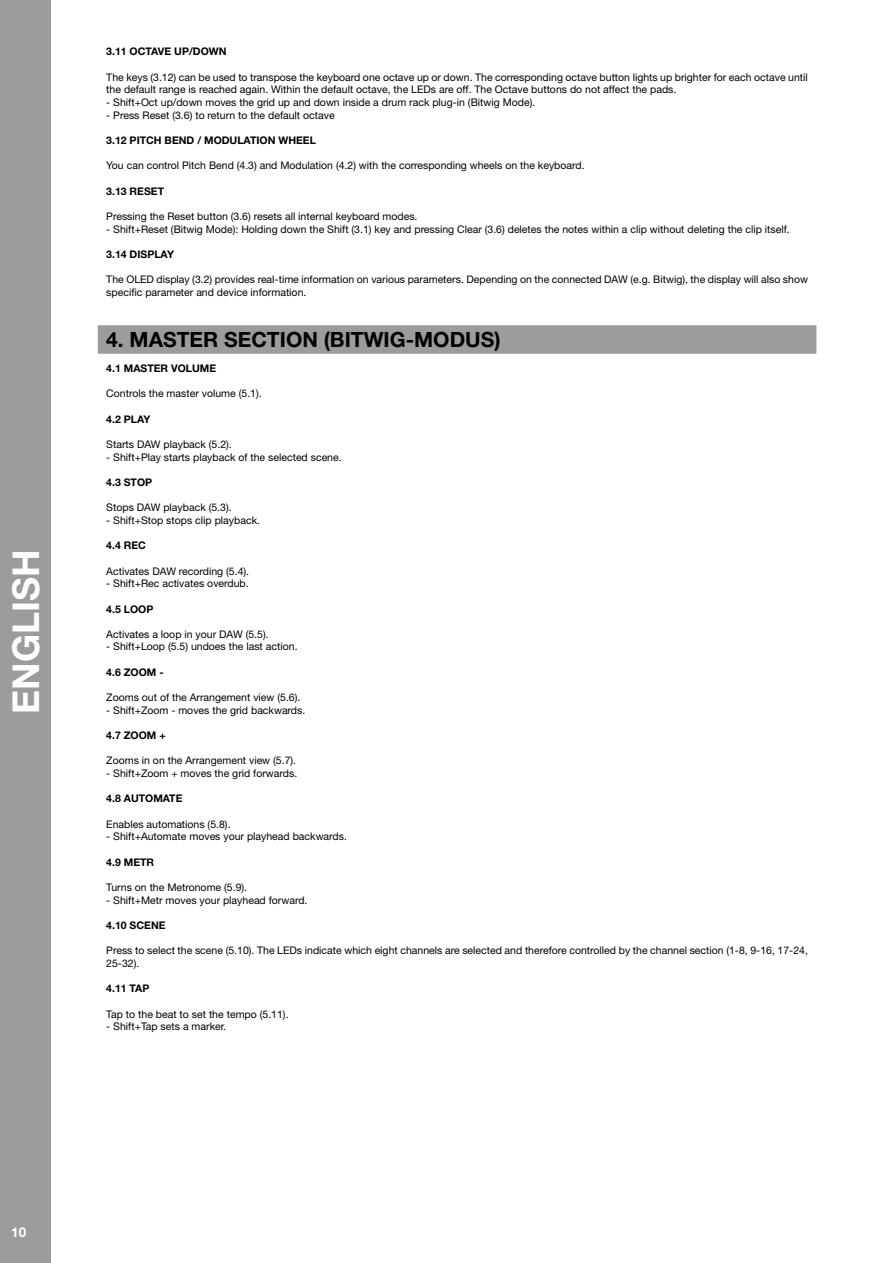
<style>
.page{position:relative;width:893px;height:1263px;background:#fff}
.page>*{position:absolute;margin:0;border:0;box-sizing:border-box;transform-origin:0 0}
.t1{font:700 37.2px "Helvetica Neue LT Std";color:#fff}
.HEADLINE_BALKEN{font:700 21px "Helvetica Neue LT Std";color:#000}
.t2{font:700 13.5px "Helvetica Neue LT Std";color:#fff}
.FLIESSTEXT{font:10.5px/12.6px "Helvetica Neue LT Std";color:#000}
.Inhalt{font:10.5px/12.6px "Helvetica Neue LT Std";color:#000}
.HEADLINE{font:700 10.5px "Helvetica Neue LT Std";color:#000}
</style>
<div class="page">
<div style="left:0;top:0;width:51px;height:1263px;background:#9c9c9c"></div>
<div style="left:98px;top:325px;width:718px;height:29px;background:#9c9c9c"></div>
<h1 class="t1" style="left:3px;top:714px;width:166px;rotate:-90deg">ENGLISH</h1>
<p class="HEADLINE" style="left:106px;top:45px;width:122px">3.11 OCTAVE UP/DOWN</p>
<p class="FLIESSTEXT" style="left:106px;top:70px;width:703px">The keys (3.12) can be used to transpose the keyboard one octave up or down. The corresponding octave button lights up brighter for each octave until the default range is reached again. Within the default octave, the LEDs are off. The Octave buttons do not affect the pads.</p>
<p class="FLIESSTEXT" style="left:106px;top:96px;width:431px">- Shift+Oct up/down moves the grid up and down inside a drum rack plug-in (Bitwig Mode).</p>
<p class="FLIESSTEXT" style="left:106px;top:108px;width:230px">- Press Reset (3.6) to return to the default octave</p>
<p class="HEADLINE" style="left:106px;top:134px;width:211px">3.12 PITCH BEND / MODULATION WHEEL</p>
<p class="FLIESSTEXT" style="left:106px;top:159px;width:480px">You can control Pitch Bend (4.3) and Modulation (4.2) with the corresponding wheels on the keyboard.</p>
<p class="HEADLINE" style="left:106px;top:184px;width:59px">3.13 RESET</p>
<p class="FLIESSTEXT" style="left:106px;top:210px;width:313px">Pressing the Reset button (3.6) resets all internal keyboard modes.</p>
<p class="FLIESSTEXT" style="left:106px;top:222px;width:685px">- Shift+Reset (Bitwig Mode): Holding down the Shift (3.1) key and pressing Clear (3.6) deletes the notes within a clip without deleting the clip itself.</p>
<p class="HEADLINE" style="left:106px;top:248px;width:69px">3.14 DISPLAY</p>
<p class="FLIESSTEXT" style="left:106px;top:273px;width:703px">The OLED display (3.2) provides real-time information on various parameters. Depending on the connected DAW (e.g. Bitwig), the display will also show specific parameter and device information.</p>
<p class="HEADLINE_BALKEN" style="left:106px;top:326px;width:396px">4. MASTER SECTION (BITWIG-MODUS)</p>
<p class="HEADLINE" style="left:106px;top:362px;width:111px">4.1 MASTER VOLUME</p>
<p class="Inhalt" style="left:106px;top:387px;width:157px">Controls the master volume (5.1).</p>
<p class="HEADLINE" style="left:106px;top:412px;width:46px">4.2 PLAY</p>
<p class="Inhalt" style="left:106px;top:438px;width:127px">Starts DAW playback (5.2).</p>
<p class="Inhalt" style="left:106px;top:450px;width:237px">- Shift+Play starts playback of the selected scene.</p>
<p class="HEADLINE" style="left:106px;top:476px;width:47px">4.3 STOP</p>
<p class="Inhalt" style="left:106px;top:501px;width:127px">Stops DAW playback (5.3).</p>
<p class="Inhalt" style="left:106px;top:514px;width:155px">- Shift+Stop stops clip playback.</p>
<p class="HEADLINE" style="left:106px;top:539px;width:41px">4.4 REC</p>
<p class="Inhalt" style="left:106px;top:564px;width:144px">Activates DAW recording (5.4).</p>
<p class="Inhalt" style="left:106px;top:577px;width:144px">- Shift+Rec activates overdub.</p>
<p class="HEADLINE" style="left:106px;top:602px;width:49px">4.5 LOOP</p>
<p class="Inhalt" style="left:106px;top:628px;width:164px">Activates a loop in your DAW (5.5).</p>
<p class="Inhalt" style="left:106px;top:640px;width:193px">- Shift+Loop (5.5) undoes the last action.</p>
<p class="HEADLINE" style="left:106px;top:666px;width:59px">4.6 ZOOM -</p>
<p class="Inhalt" style="left:106px;top:691px;width:196px">Zooms out of the Arrangement view (5.6).</p>
<p class="Inhalt" style="left:106px;top:704px;width:201px">- Shift+Zoom - moves the grid backwards.</p>
<p class="HEADLINE" style="left:106px;top:729px;width:61px">4.7 ZOOM +</p>
<p class="Inhalt" style="left:106px;top:754px;width:191px">Zooms in on the Arrangement view (5.7).</p>
<p class="Inhalt" style="left:106px;top:767px;width:192px">- Shift+Zoom + moves the grid forwards.</p>
<p class="HEADLINE" style="left:106px;top:792px;width:78px">4.8 AUTOMATE</p>
<p class="Inhalt" style="left:106px;top:818px;width:126px">Enables automations (5.8).</p>
<p class="Inhalt" style="left:106px;top:830px;width:242px">- Shift+Automate moves your playhead backwards.</p>
<p class="HEADLINE" style="left:106px;top:855px;width:49px">4.9 METR</p>
<p class="Inhalt" style="left:106px;top:881px;width:142px">Turns on the Metronome (5.9).</p>
<p class="Inhalt" style="left:106px;top:894px;width:203px">- Shift+Metr moves your playhead forward.</p>
<p class="HEADLINE" style="left:106px;top:919px;width:61px">4.10 SCENE</p>
<p class="Inhalt" style="left:106px;top:944px;width:703px">Press to select the scene (5.10). The LEDs indicate which eight channels are selected and therefore controlled by the channel section (1-8, 9-16, 17-24,<br>25-32).</p>
<p class="HEADLINE" style="left:106px;top:982px;width:45px">4.11 TAP</p>
<p class="Inhalt" style="left:106px;top:1008px;width:184px">Tap to the beat to set the tempo (5.11).</p>
<p class="Inhalt" style="left:106px;top:1020px;width:121px">- Shift+Tap sets a marker.</p>
<p class="t2" style="left:11px;top:1223px;width:17px">10</p>
</div>
